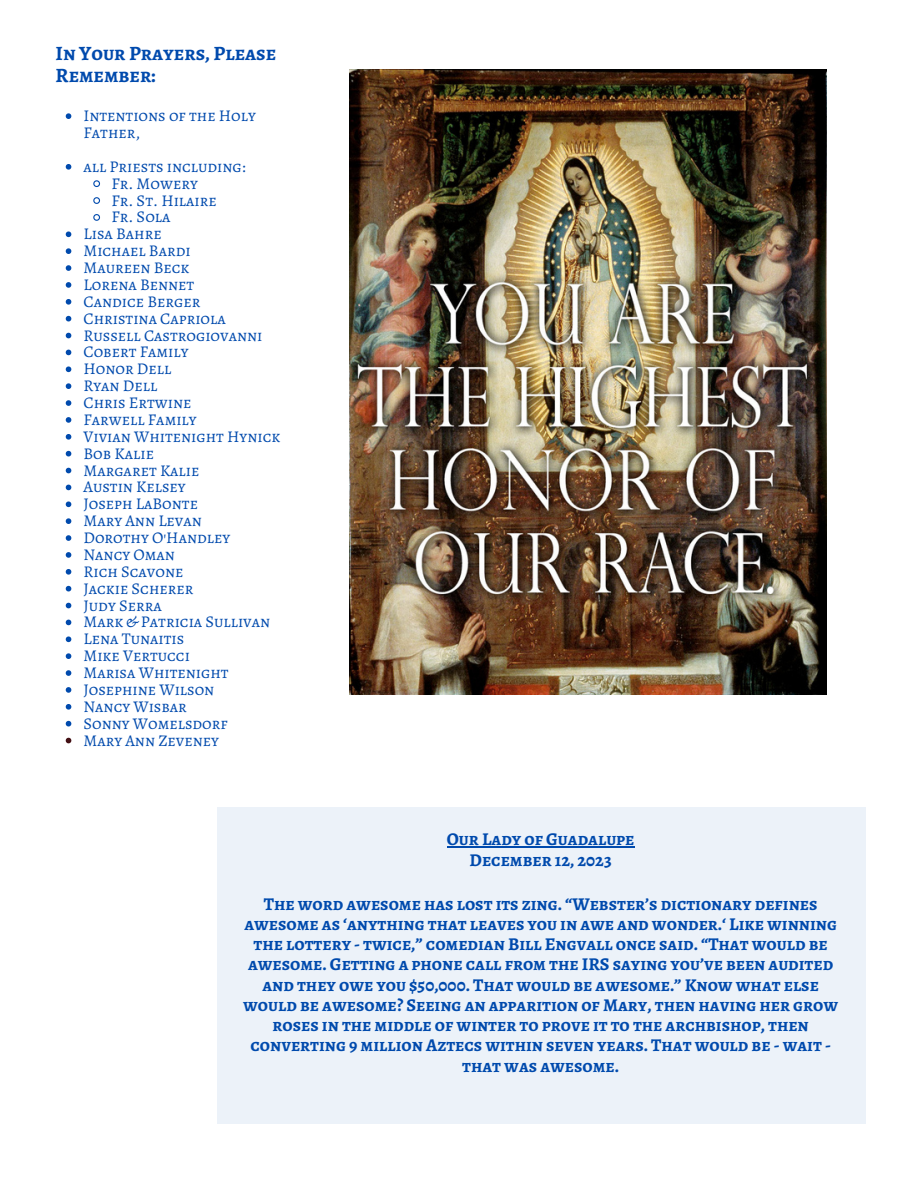
<style>
.page{position:relative;width:918px;height:1188px;background:#fff}
.page>*{position:absolute;margin:0;border:0;box-sizing:border-box;transform-origin:0 0}
.t1{font:700 20.4px/21.3px "Alegreya SC";color:#004aad}
.t2{font:700 18px/20.2px "Alegreya SC";color:#004aad;text-align:center}
.t3{font:16.35px/16.8px "Alegreya SC";color:#004aad}
</style>
<div class="page">
<div style="left:218px;top:807px;width:648px;height:317px;background:#ecf2f9"></div>
<img style="left:350px;top:70px;width:477px;height:624px">
<svg style="left:66px;top:113px;width:5px;height:6px"></svg>
<svg style="left:66px;top:164px;width:5px;height:6px"></svg>
<svg style="left:93px;top:180px;width:7px;height:7px"></svg>
<svg style="left:93px;top:197px;width:7px;height:7px"></svg>
<svg style="left:93px;top:214px;width:7px;height:7px"></svg>
<svg style="left:66px;top:231px;width:5px;height:6px"></svg>
<svg style="left:66px;top:248px;width:5px;height:6px"></svg>
<svg style="left:66px;top:265px;width:5px;height:6px"></svg>
<svg style="left:66px;top:282px;width:5px;height:6px"></svg>
<svg style="left:66px;top:299px;width:5px;height:6px"></svg>
<svg style="left:66px;top:316px;width:5px;height:5px"></svg>
<svg style="left:66px;top:333px;width:5px;height:5px"></svg>
<svg style="left:66px;top:350px;width:5px;height:5px"></svg>
<svg style="left:66px;top:366px;width:5px;height:6px"></svg>
<svg style="left:66px;top:383px;width:5px;height:6px"></svg>
<svg style="left:66px;top:400px;width:5px;height:6px"></svg>
<svg style="left:66px;top:417px;width:5px;height:6px"></svg>
<svg style="left:66px;top:434px;width:5px;height:6px"></svg>
<svg style="left:66px;top:451px;width:5px;height:5px"></svg>
<svg style="left:66px;top:468px;width:5px;height:5px"></svg>
<svg style="left:66px;top:485px;width:5px;height:5px"></svg>
<svg style="left:66px;top:501px;width:5px;height:6px"></svg>
<svg style="left:66px;top:518px;width:5px;height:6px"></svg>
<svg style="left:66px;top:535px;width:5px;height:6px"></svg>
<svg style="left:66px;top:552px;width:5px;height:6px"></svg>
<svg style="left:66px;top:569px;width:5px;height:6px"></svg>
<svg style="left:66px;top:586px;width:5px;height:5px"></svg>
<svg style="left:66px;top:603px;width:5px;height:5px"></svg>
<svg style="left:66px;top:620px;width:5px;height:5px"></svg>
<svg style="left:66px;top:636px;width:5px;height:6px"></svg>
<svg style="left:66px;top:653px;width:5px;height:6px"></svg>
<svg style="left:66px;top:670px;width:5px;height:6px"></svg>
<svg style="left:66px;top:687px;width:5px;height:6px"></svg>
<svg style="left:66px;top:704px;width:5px;height:6px"></svg>
<svg style="left:66px;top:721px;width:5px;height:5px"></svg>
<svg style="left:66px;top:738px;width:5px;height:5px"></svg>
<hr style="left:447px;top:847px;width:188px;height:1px;background:#004aad">
<p class="t1" style="left:56px;top:43px;width:222px">In Your Prayers, Please<br>Remember:</p>
<p class="t3" style="left:83px;top:107px;width:174px">Intentions of the Holy<br>Father,</p>
<p class="t3" style="left:83px;top:158px;width:164px">all Priests including:</p>
<p class="t3" style="left:111px;top:175px;width:88px">Fr. Mowery</p>
<p class="t3" style="left:111px;top:192px;width:107px">Fr. St. Hilaire</p>
<p class="t3" style="left:111px;top:209px;width:61px">Fr. Sola</p>
<p class="t3" style="left:83px;top:225px;width:80px">Lisa Bahre</p>
<p class="t3" style="left:83px;top:242px;width:109px">Michael Bardi</p>
<p class="t3" style="left:83px;top:259px;width:108px">Maureen Beck</p>
<p class="t3" style="left:83px;top:276px;width:112px">Lorena Bennet</p>
<p class="t3" style="left:83px;top:293px;width:118px">Candice Berger</p>
<p class="t3" style="left:83px;top:310px;width:144px">Christina Capriola</p>
<p class="t3" style="left:83px;top:327px;width:181px">Russell Castrogiovanni</p>
<p class="t3" style="left:83px;top:344px;width:107px">Cobert Family</p>
<p class="t3" style="left:83px;top:360px;width:89px">Honor Dell</p>
<p class="t3" style="left:83px;top:377px;width:75px">Ryan Dell</p>
<p class="t3" style="left:83px;top:394px;width:110px">Chris Ertwine</p>
<p class="t3" style="left:83px;top:411px;width:115px">Farwell Family</p>
<p class="t3" style="left:83px;top:428px;width:198px">Vivian Whitenight Hynick</p>
<p class="t3" style="left:83px;top:445px;width:72px">Bob Kalie</p>
<p class="t3" style="left:83px;top:462px;width:117px">Margaret Kalie</p>
<p class="t3" style="left:83px;top:479px;width:104px">Austin Kelsey</p>
<p class="t3" style="left:83px;top:495px;width:116px">Joseph LaBonte</p>
<p class="t3" style="left:83px;top:512px;width:120px">Mary Ann Levan</p>
<p class="t3" style="left:83px;top:529px;width:148px">Dorothy O'Handley</p>
<p class="t3" style="left:83px;top:546px;width:93px">Nancy Oman</p>
<p class="t3" style="left:83px;top:563px;width:102px">Rich Scavone</p>
<p class="t3" style="left:83px;top:580px;width:111px">Jackie Scherer</p>
<p class="t3" style="left:83px;top:597px;width:80px">Judy Serra</p>
<p class="t3" style="left:83px;top:614px;width:188px">Mark &amp; Patricia Sullivan</p>
<p class="t3" style="left:83px;top:630px;width:102px">Lena Tunaitis</p>
<p class="t3" style="left:83px;top:647px;width:108px">Mike Vertucci</p>
<p class="t3" style="left:83px;top:664px;width:147px">Marisa Whitenight</p>
<p class="t3" style="left:83px;top:681px;width:132px">Josephine Wilson</p>
<p class="t3" style="left:83px;top:698px;width:105px">Nancy Wisbar</p>
<p class="t3" style="left:83px;top:715px;width:146px">Sonny Womelsdorf</p>
<p class="t3" style="left:83px;top:732px;width:137px">Mary Ann Zeveney</p>
<p class="t2" style="left:447px;top:829px;width:189px">Our Lady of Guadalupe</p>
<p class="t2" style="left:470px;top:849px;width:144px">December 12, 2023</p>
<p class="t2" style="left:243px;top:893px;width:596px">The word awesome has lost its zing. “Webster’s dictionary defines awesome as ‘anything that leaves you in awe and wonder.‘ Like winning the lottery - twice,” comedian Bill Engvall once said. “That would be awesome. Getting a phone call from the IRS saying you’ve been audited and they owe you $50,000. That would be awesome.” Know what else would be awesome? Seeing an apparition of Mary, then having her grow roses in the middle of winter to prove it to the archbishop, then converting 9 million Aztecs within seven years. That would be - wait - that was awesome.</p>
</div>
